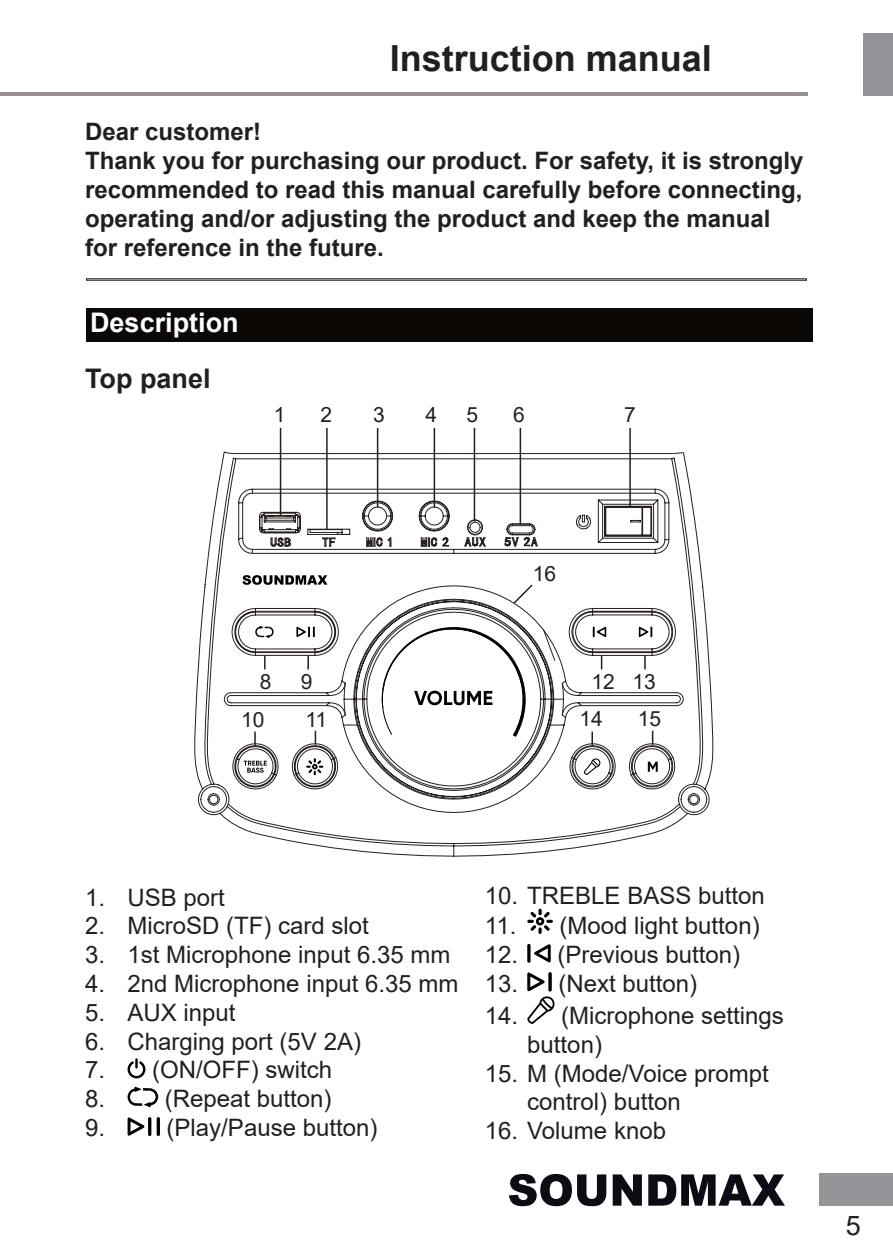
<style>
.page{position:relative;width:893px;height:1259px;background:#fff}
.page>*{position:absolute;margin:0;border:0;box-sizing:border-box;transform-origin:0 0}
.t1{font:700 36px "Arial";color:#231f20}
.заголовок{font:700 27px "Arial";color:#fff}
.подзаголовок{font:700 27px "Arial";color:#231f20}
.t2{font:27px "Arial";color:#231f20}
.t3{font:24px/28.8px "Arial";color:#231f20}
.t4{font:700 24px/28.8px "Arial";color:#231f20}
.t5{font:21px "Arial";color:#231f20}
</style>
<div class="page">
<div style="left:819px;top:1173px;width:74px;height:33px;background:#939598"></div>
<div style="left:863px;top:33px;width:30px;height:62px;background:#939598"></div>
<hr style="left:0;top:92px;width:808px;height:4px;background:#999190">
<svg style="left:509px;top:1174px;width:276px;height:32px"></svg>
<div style="left:86px;top:278px;width:721px;height:2px;border:1px solid #231f20"></div>
<div style="left:86px;top:308px;width:726px;height:34px;background:#0c0806"></div>
<hr style="left:474px;top:428px;width:1px;height:93px;background:#231f20">
<hr style="left:520px;top:428px;width:1px;height:96px;background:#231f20">
<hr style="left:434px;top:428px;width:1px;height:80px;background:#231f20">
<hr style="left:629px;top:428px;width:2px;height:80px;background:#231f20">
<hr style="left:377px;top:428px;width:1px;height:80px;background:#231f20">
<hr style="left:326px;top:428px;width:2px;height:101px;background:#231f20">
<hr style="left:280px;top:428px;width:1px;height:88px;background:#231f20">
<svg style="left:201px;top:452px;width:503px;height:405px"></svg>
<svg style="left:270px;top:536px;width:268px;height:13px"></svg>
<svg style="left:242px;top:575px;width:86px;height:10px"></svg>
<svg style="left:648px;top:761px;width:10px;height:11px"></svg>
<svg style="left:296px;top:626px;width:19px;height:11px"></svg>
<svg style="left:593px;top:626px;width:13px;height:11px"></svg>
<svg style="left:639px;top:626px;width:13px;height:11px"></svg>
<svg style="left:306px;top:758px;width:17px;height:17px"></svg>
<svg style="left:379px;top:618px;width:150px;height:119px"></svg>
<svg style="left:255px;top:626px;width:19px;height:12px"></svg>
<svg style="left:584px;top:758px;width:16px;height:17px"></svg>
<svg style="left:244px;top:760px;width:23px;height:12px"></svg>
<svg style="left:128px;top:1058px;width:17px;height:20px"></svg>
<svg style="left:128px;top:1086px;width:30px;height:21px"></svg>
<svg style="left:128px;top:1117px;width:16px;height:18px"></svg>
<hr style="left:148px;top:1117px;width:3px;height:19px;background:#000;border-radius:2px">
<hr style="left:157px;top:1117px;width:3px;height:19px;background:#000;border-radius:2px">
<svg style="left:527px;top:908px;width:26px;height:26px"></svg>
<svg style="left:534px;top:944px;width:17px;height:18px"></svg>
<hr style="left:527px;top:944px;width:3px;height:18px;background:#000;border-radius:2px">
<svg style="left:527px;top:972px;width:27px;height:52px"></svg>
<h1 class="t1" style="left:390px;top:33px;width:324px">Instruction manual</h1>
<p class="t4" style="left:85px;top:118px;width:178px">Dear customer!</p>
<p class="t4" style="left:85px;top:147px;width:720px">Thank you for purchasing our product. For safety, it is strongly recommended to read this manual carefully before connecting, operating and/or adjusting the product and keep the manual for reference in the future.</p>
<p class="заголовок" style="left:90px;top:303px;width:150px">Description</p>
<p class="подзаголовок" style="left:85px;top:359px;width:127px">Top panel</p>
<p class="t5" style="left:274px;top:400px;width:13px">1</p>
<p class="t5" style="left:320px;top:400px;width:13px">2</p>
<p class="t5" style="left:373px;top:400px;width:13px">3</p>
<p class="t5" style="left:426px;top:400px;width:13px">4</p>
<p class="t5" style="left:466px;top:400px;width:13px">5</p>
<p class="t5" style="left:513px;top:400px;width:13px">6</p>
<p class="t5" style="left:624px;top:400px;width:13px">7</p>
<p class="t5" style="left:533px;top:559px;width:25px">16</p>
<p class="t5" style="left:260px;top:667px;width:13px">8</p>
<p class="t5" style="left:301px;top:667px;width:13px">9</p>
<p class="t5" style="left:591px;top:667px;width:66px">12 13</p>
<p class="t5" style="left:241px;top:705px;width:25px">10</p>
<p class="t5" style="left:305px;top:705px;width:23px">11</p>
<p class="t5" style="left:580px;top:704px;width:25px">14</p>
<p class="t5" style="left:638px;top:704px;width:25px">15</p>
<p class="t3" style="left:85px;top:882px;width:141px">1. USB port</p>
<p class="t3" style="left:85px;top:911px;width:285px">2. MicroSD (TF) card slot</p>
<p class="t3" style="left:85px;top:940px;width:367px">3. 1st Microphone input 6.35 mm</p>
<p class="t3" style="left:85px;top:969px;width:375px">4. 2nd Microphone input 6.35 mm</p>
<p class="t3" style="left:85px;top:998px;width:152px">5. AUX input</p>
<p class="t3" style="left:85px;top:1026px;width:277px">6. Charging port (5V 2A)</p>
<p class="t3" style="left:85px;top:1055px;width:249px">7. (ON/OFF) switch</p>
<p class="t3" style="left:85px;top:1084px;width:22px">8.</p>
<p class="t3" style="left:165px;top:1084px;width:168px">(Repeat button)</p>
<p class="t3" style="left:85px;top:1113px;width:22px">9.</p>
<p class="t3" style="left:167px;top:1113px;width:212px">(Play/Pause button)</p>
<p class="t3" style="left:485px;top:881px;width:281px">10. TREBLE BASS button</p>
<p class="t3" style="left:485px;top:911px;width:276px">11. (Mood light button)</p>
<p class="t3" style="left:485px;top:939px;width:257px">12. (Previous button)</p>
<p class="t3" style="left:485px;top:968px;width:214px">13. (Next button)</p>
<p class="t3" style="left:527px;top:1001px;width:258px;text-indent:-43px">14. (Microphone settings button)</p>
<p class="t3" style="left:527px;top:1058px;width:243px;text-indent:-43px">15. M (Mode/Voice prompt control) button</p>
<p class="t3" style="left:485px;top:1116px;width:183px">16. Volume knob</p>
<p class="t2" style="left:846px;top:1207px;width:17px">5</p>
</div>
